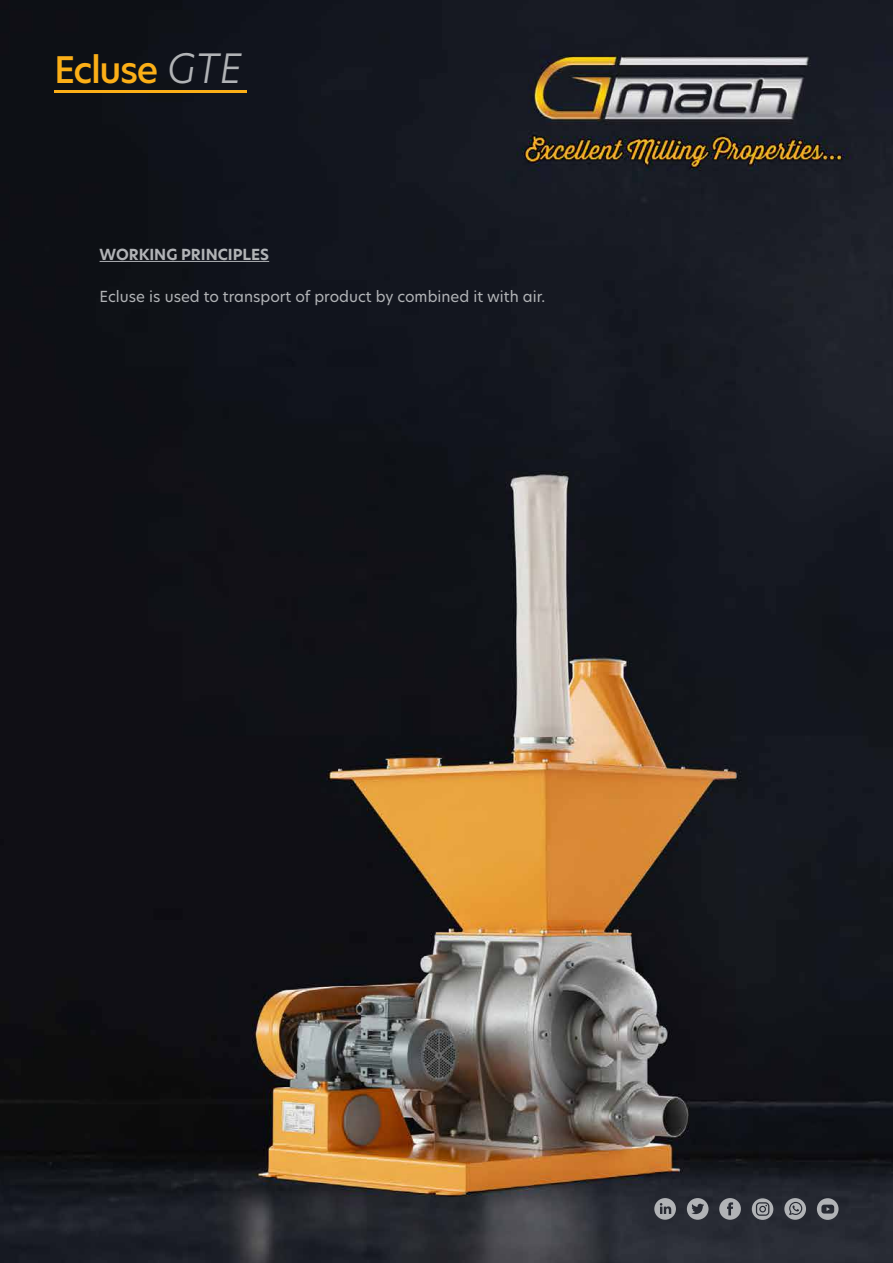
<style>
.page{position:relative;width:893px;height:1263px;background:#fff}
.page>*{position:absolute;margin:0;border:0;box-sizing:border-box;transform-origin:0 0}
.t1{font:500 36px "Hero New";letter-spacing:-.04em;color:#fcaf17}
.t2{font:15px "Hero New";color:#b1b3b6}
.t3{font:700 15px "Hero New";color:#b1b3b6}
.s1{font-weight:300;font-style:italic;font-size:39.75px;color:#b1b3b6}
</style>
<div class="page">
<img style="left:0;top:0;width:893px;height:1263px">
<hr style="left:100px;top:261px;width:169px;height:1px;background:#b1b3b6">
<hr style="left:54px;top:90px;width:192px;height:3px;background:#fcaf17">
<svg style="left:687px;top:1198px;width:21px;height:22px"></svg>
<svg style="left:719px;top:1198px;width:22px;height:22px"></svg>
<svg style="left:784px;top:1198px;width:22px;height:22px"></svg>
<svg style="left:817px;top:1198px;width:21px;height:22px"></svg>
<svg style="left:752px;top:1198px;width:21px;height:22px"></svg>
<svg style="left:654px;top:1198px;width:22px;height:22px"></svg>
<h1 class="t1" style="left:54px;top:45px;width:190px">Ecluse <span class="s1">GTE</span></h1>
<p class="t3" style="left:100px;top:244px;width:171px">WORKING PRINCIPLES</p>
<p class="t2" style="left:100px;top:286px;width:447px">Ecluse is used to transport of product by combined it with air.</p>
</div>
